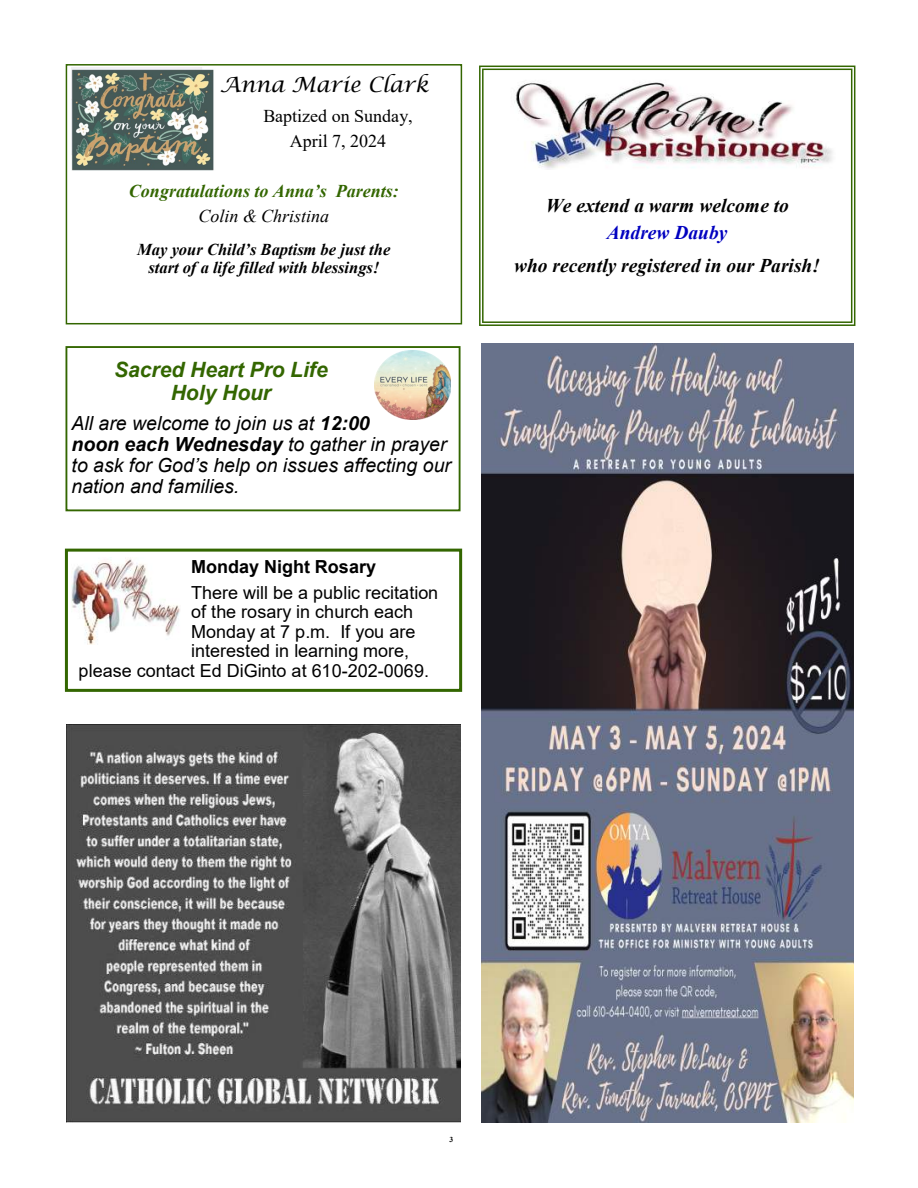
<style>
.page{position:relative;width:918px;height:1188px;background:#fff}
.page>*{position:absolute;margin:0;border:0;box-sizing:border-box;transform-origin:0 0}
.t1{font:italic 700 21.15px "Arial";color:#360}
.t2{font:italic 21px "Lucida Calligraphy";color:#000}
.t3{font:italic 700 21px "Arial";letter-spacing:-.005em;color:#360}
.t4{font:italic 19.5px/21.1px "Arial";color:#000}
.t5{font:italic 700 19.5px "Times New Roman";color:#000}
.t6{font:italic 700 19.5px "Times New Roman";color:#0000c0}
.t7{font:18px/19.6px "Arial";color:#000}
.t8{font:italic 700 18px "Times New Roman";color:#360}
.t9{font:18px "Times New Roman";color:#000}
.t10{font:700 18px "Arial";color:#000}
.t11{font:italic 18px "Times New Roman";color:#000}
.t12{font:italic 700 16.5px "Times New Roman";color:#000}
.t13{font:700 7.5px "Times New Roman";color:#000}
.s1{font-weight:700}
</style>
<div class="page">
<svg style="left:479px;top:66px;width:376px;height:260px"></svg>
<img style="left:498px;top:74px;width:343px;height:96px">
<div style="left:65px;top:346px;width:396px;height:165px;border:2px solid #360"></div>
<img style="left:375px;top:350px;width:75px;height:69px">
<div style="left:65px;top:549px;width:397px;height:143px;border:3px solid #360"></div>
<img style="left:71px;top:558px;width:109px;height:86px">
<div style="left:66px;top:64px;width:396px;height:260px;border:2px solid #360"></div>
<img style="left:71px;top:68px;width:143px;height:102px">
<img style="left:66px;top:724px;width:395px;height:398px">
<img style="left:481px;top:343px;width:372px;height:779px">
<p class="t2" style="left:220px;top:70px;width:210px">Anna Marie Clark</p>
<p class="t9" style="left:263px;top:105px;width:151px">Baptized on Sunday,</p>
<p class="t9" style="left:290px;top:131px;width:98px">April 7, 2024</p>
<p class="t8" style="left:129px;top:181px;width:272px">Congratulations to Anna’s Parents:</p>
<p class="t11" style="left:198px;top:206px;width:132px">Colin &amp; Christina</p>
<p class="t12" style="left:137px;top:241px;width:255px">May your Child’s Baptism be just the</p>
<p class="t12" style="left:148px;top:258px;width:233px">start of a life filled with blessings!</p>
<p class="t1" style="left:114px;top:358px;width:215px">Sacred Heart Pro Life</p>
<p class="t3" style="left:171px;top:381px;width:102px">Holy Hour</p>
<p class="t4" style="left:72px;top:413px;width:381px">All are welcome to join us at <span class="s1">12:00<br>noon each Wednesday</span> to gather in prayer to ask for God’s help on issues affecting our nation and families.</p>
<p class="t10" style="left:191px;top:557px;width:186px">Monday Night Rosary</p>
<p class="t7" style="left:191px;top:583px;width:249px">There will be a public recitation of the rosary in church each<br>Monday at 7 p.m. If you are</p>
<p class="t7" style="left:79px;top:641px;width:352px;text-indent:113px">interested in learning more, please contact Ed DiGinto at 610-202-0069.</p>
<p class="t5" style="left:546px;top:195px;width:245px">We extend a warm welcome to</p>
<p class="t6" style="left:607px;top:222px;width:122px">Andrew Dauby</p>
<p class="t5" style="left:514px;top:254px;width:307px">who recently registered in our Parish!</p>
<p class="t13" style="left:450px;top:1135px;width:5px">3</p>
</div>
